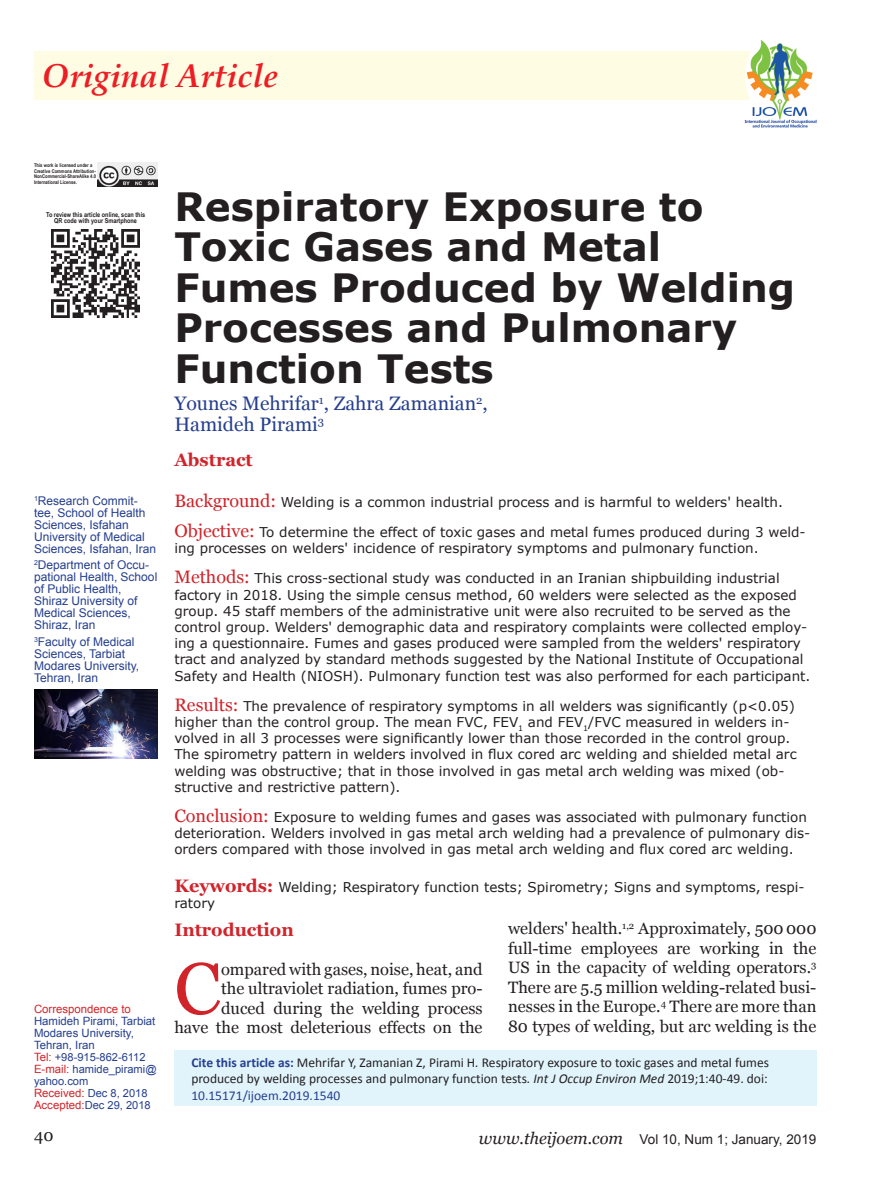
<style>
.page{position:relative;width:893px;height:1191px;background:#fff}
.page>*{position:absolute;margin:0;border:0;box-sizing:border-box;transform-origin:0 0}
.First_first_body{font:72.75px "Georgia";color:#d1232a}
.t1{font:700 39px/40.5px "Verdana";color:#231f20}
.t2{font:italic 700 33px "Book Antiqua";color:#ee1d23}
.Authors{font:19.5px/21px "Georgia";color:#253f8e}
.heading{font:700 18px "Georgia";color:#d1232a}
.First_first_body-2{font:16.5px/19.5px "Georgia";color:#231f20;text-align:right}
.Editorial{font:16.5px "Georgia";color:#231f20}
.Structured_Abstract{font:13.5px/16.2px "Verdana";color:#231f20}
.Citation{font:13.5px/16.2px "Calibri";color:#231f20;text-align:justify}
.Key_Word{font:13.5px/16.2px "Verdana";color:#231f20}
.Editorial-2{font:13.5px "Arial";color:#231f20}
.Affiliation{font:12px/12px "Arial";color:#253f8e}
.Adress_corresspondan{font:11.4px/12px "Arial";color:#253f8e}
.Adress_corresspondan-2{font:11.4px "Arial";color:#d1232a}
.Adress_corresspondan-3{font:11.1px/12px "Arial";color:#253f8e}
.t3{font:700 6.75px/6px "Arial Narrow";color:#231f20;text-align:center}
.t4{font:700 5.1px/5.6px "Arial Narrow";color:#231f20}
.s1{color:#d1232a}
.s2{font-size:11.4px;color:#d1232a}
.s3{font-size:11.1px;color:#253f8e}
.s4{font-family:"Georgia";font-size:18px;color:#d1232a}
.s5{font-family:"Georgia";font-weight:700;font-size:18px;color:#d1232a}
.s6{font-weight:700;color:#253f8e}
.s7{font-style:italic}
.s8{color:#253f8e}
.s9{font-family:"Georgia";font-style:italic;font-size:16.5px}
</style>
<div class="page">
<div style="left:34px;top:51px;width:771px;height:48px;background:#fffce4"></div>
<img style="left:745px;top:40px;width:71px;height:87px">
<img style="left:97px;top:162px;width:60px;height:25px">
<div style="left:174px;top:1050px;width:642px;height:56px;background:#e1f4fc"></div>
<img style="left:51px;top:229px;width:89px;height:89px">
<img style="left:34px;top:689px;width:123px;height:69px">
<h3 class="t2" style="left:42px;top:53px;width:237px">Original Article</h3>
<p class="t4" style="left:34px;top:162px;width:64px">This work is licensed under a<br>Creative Commons Attribution-<br>NonCommercial-ShareAlike 4.0<br>International License.</p>
<p class="t3" style="left:46px;top:211px;width:101px">To review this article online, scan this<br>QR code with your Smartphone</p>
<p class="Affiliation" style="left:34px;top:495px;width:124px"><sup>1</sup>Research Commit&shy;tee, School of Health<br>Sciences, Isfahan<br>University of Medical<br>Sciences, Isfahan, Iran</p>
<p class="Affiliation" style="left:34px;top:559px;width:125px"><sup>2</sup>Department of Occu&shy;pational Health, School of Public Health,<br>Shiraz University of<br>Medical Sciences,<br>Shiraz, Iran</p>
<p class="Affiliation" style="left:34px;top:635px;width:107px"><sup>3</sup>Faculty of Medical<br>Sciences, Tarbiat<br>Modares University,<br>Tehran, Iran</p>
<p class="Adress_corresspondan" style="left:34px;top:1003px;width:123px"><span class="s1">Correspondence to<br></span>Hamideh Pirami, Tarbiat<br>Modares University,<br>Tehran, Iran</p>
<p class="Adress_corresspondan-3" style="left:34px;top:1051px;width:113px"><span class="s2">Tel:</span> +98-915-862-6112</p>
<p class="Adress_corresspondan-3" style="left:34px;top:1063px;width:124px"><span class="s2">E-mail:</span> hamide_pirami@ yahoo.com</p>
<p class="Adress_corresspondan-2" style="left:34px;top:1085px;width:115px">Received: <span class="s3">Dec 8, 2018</span></p>
<p class="Adress_corresspondan-3" style="left:34px;top:1099px;width:118px"><span class="s2">Accepted:</span>Dec 29, 2018</p>
<p class="t1" style="left:174px;top:185px;width:622px">Respiratory Exposure to<br>Toxic Gases and Metal<br>Fumes Produced by Welding<br>Processes and Pulmonary<br>Function Tests</p>
<p class="Authors" style="left:174px;top:393px;width:315px">Younes Mehrifar<sup>1</sup>, Zahra Zamanian<sup>2</sup>,<br>Hamideh Pirami<sup>3</sup></p>
<p class="heading" style="left:174px;top:449px;width:80px">Abstract</p>
<p class="Structured_Abstract" style="left:174px;top:493px;width:610px"><span class="s4">Background:</span> Welding is a common industrial process and is harmful to welders' health.</p>
<p class="Structured_Abstract" style="left:174px;top:523px;width:633px"><span class="s4">Objective:</span> To determine the effect of toxic gases and metal fumes produced during 3 weld&shy;ing processes on welders' incidence of respiratory symptoms and pulmonary function.</p>
<p class="Structured_Abstract" style="left:174px;top:570px;width:638px"><span class="s4">Methods:</span> This cross-sectional study was conducted in an Iranian shipbuilding industrial factory in 2018. Using the simple census method, 60 welders were selected as the exposed group. 45 staff members of the administrative unit were also recruited to be served as the control group. Welders' demographic data and respiratory complaints were collected employ&shy;ing a questionnaire. Fumes and gases produced were sampled from the welders' respiratory tract and analyzed by standard methods suggested by the National Institute of Occupational Safety and Health (NIOSH). Pulmonary function test was also performed for each participant.</p>
<p class="Structured_Abstract" style="left:174px;top:697px;width:624px"><span class="s4">Results:</span> The prevalence of respiratory symptoms in all welders was significantly (p&lt;0.05) higher than the control group. The mean FVC, FEV<sub>1</sub> and FEV<sub>1</sub>/FVC measured in welders in&shy;volved in all 3 processes were significantly lower than those recorded in the control group.<br>The spirometry pattern in welders involved in flux cored arc welding and shielded metal arc welding was obstructive; that in those involved in gas metal arch welding was mixed (ob&shy;structive and restrictive pattern).</p>
<p class="Structured_Abstract" style="left:174px;top:808px;width:637px"><span class="s4">Conclusion:</span> Exposure to welding fumes and gases was associated with pulmonary function deterioration. Welders involved in gas metal arch welding had a prevalence of pulmonary dis&shy;orders compared with those involved in gas metal arch welding and flux cored arc welding.</p>
<p class="Key_Word" style="left:174px;top:878px;width:632px"><span class="s5">Keywords:</span> Welding; Respiratory function tests; Spirometry; Signs and symptoms, respi&shy;ratory</p>
<p class="heading" style="left:174px;top:919px;width:121px">Introduction</p>
<p class="First_first_body" style="left:174px;top:947px;width:48px">C</p>
<p class="First_first_body-2" style="left:508px;top:919px;width:310px;text-align:justify">welders' health.<sup>1,2</sup> Approximately, 500000 full-time employees are working in the US in the capacity of welding operators.<sup>3<br></sup>There are 5.5 million welding-related busi&shy;nesses in the Europe.<sup>4</sup> There are more than 80 types of welding, but arc welding is the</p>
<p class="First_first_body-2" style="left:174px;top:959px;width:310px">ompared with gases, noise, heat, and<br>the ultraviolet radiation, fumes pro&shy;duced during the welding process<br>have the most deleterious effects on the</p>
<p class="Citation" style="left:191px;top:1054px;width:579px"><span class="s6">Cite this article as:</span> Mehrifar Y, Zamanian Z, Pirami H<span class="s7">.</span> Respiratory exposure to toxic gases and metal fumes produced by welding processes and pulmonary function tests<span class="s7">. Int J Occup Environ Med</span> 2019;1:40-49. doi:<br><span class="s8">10.15171/ijoem.2019.1540</span></p>
<p class="Editorial" style="left:34px;top:1126px;width:21px">40</p>
<p class="Editorial-2" style="left:479px;top:1130px;width:339px"><span class="s9">www.theijoem.com</span> Vol 10, Num 1; January, 2019</p>
</div>
